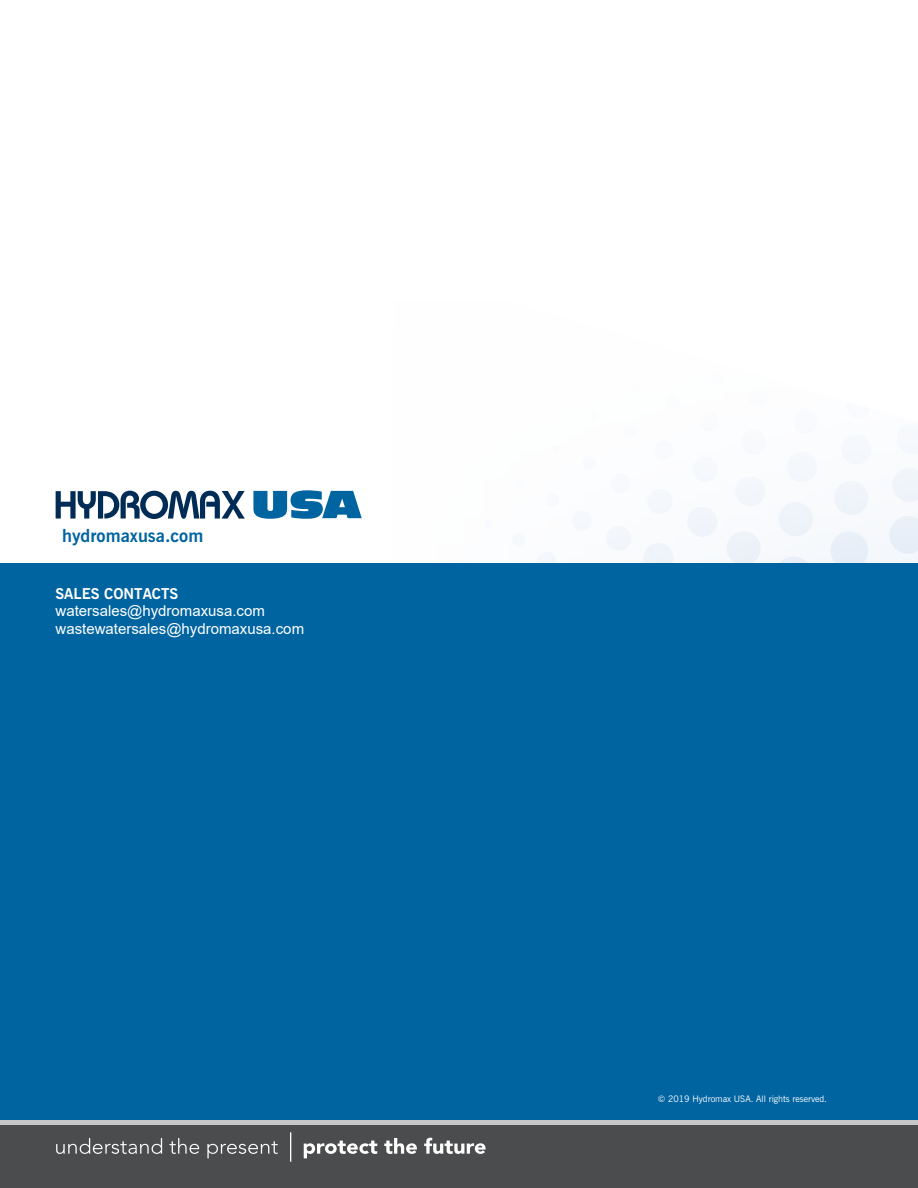
<style>
.page{position:relative;width:918px;height:1188px;background:#fff}
.page>*{position:absolute;margin:0;border:0;box-sizing:border-box;transform-origin:0 0}
.t1{font:700 18px "News Gothic BT";color:#0064a1}
.t2{font:15px/18px "Arial";color:#fff}
.t3{font:700 15px "News Gothic BT";color:#fff}
.t4{font:9px "News Gothic BT";color:#fff}
</style>
<div class="page">
<img style="left:394px;top:506px;width:524px;height:58px">
<div style="left:0;top:564px;width:918px;height:609px;background:#0064a1"></div>
<svg style="left:56px;top:491px;width:189px;height:28px"></svg>
<svg style="left:253px;top:490px;width:109px;height:29px"></svg>
<div style="left:0;top:1124px;width:918px;height:64px;background:#4b4c4d"></div>
<svg style="left:56px;top:1138px;width:106px;height:16px"></svg>
<svg style="left:169px;top:1138px;width:30px;height:16px"></svg>
<svg style="left:207px;top:1141px;width:71px;height:17px"></svg>
<svg style="left:304px;top:1141px;width:73px;height:17px"></svg>
<svg style="left:384px;top:1138px;width:33px;height:16px"></svg>
<svg style="left:424px;top:1138px;width:62px;height:16px"></svg>
<hr style="left:290px;top:1132px;width:1px;height:30px;background:#fff">
<div style="left:0;top:1120px;width:918px;height:5px;background:#c5c6c8"></div>
<p class="t1" style="left:62px;top:524px;width:143px">hydromaxusa.com</p>
<p class="t3" style="left:56px;top:584px;width:124px">SALES CONTACTS</p>
<p class="t2" style="left:56px;top:602px;width:250px">watersales@hydromaxusa.com wastewatersales@hydromaxusa.com</p>
<p class="t4" style="left:658px;top:1093px;width:171px">© 2019 Hydromax USA. All rights reserved.</p>
</div>
